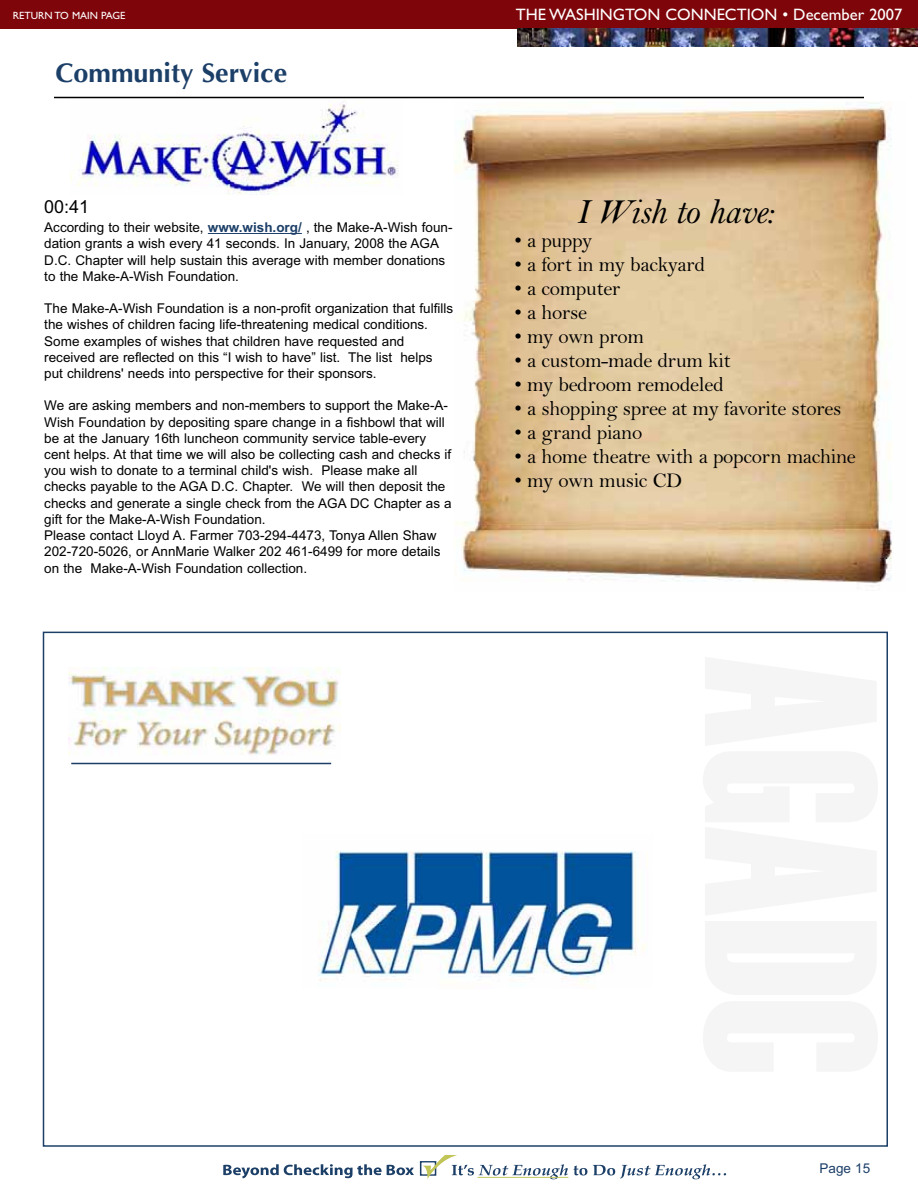
<style>
.page{position:relative;width:918px;height:1188px;background:#fff}
.page>*{position:absolute;margin:0;border:0;box-sizing:border-box;transform-origin:0 0}
.t1{font:36px "Bell MT Italic";letter-spacing:-.015em;color:#000}
.t2{font:700 27px "Optima";color:#1c3f68}
.t3{font:21px "Bell";letter-spacing:-.015em;color:#000}
.t4{font:18px "Arial";color:#000}
.t5{font:16.5px "Gill Sans";color:#fff}
.t6{font:13.5px/16.4px "Arial";color:#000}
.t7{font:13.5px "Arial";color:#1c3f68}
.t8{font:10.5px "Gill Sans";color:#fff}
.s1{font-weight:700;color:#1c3f68}
</style>
<div class="page">
<svg style="left:223px;top:1164px;width:191px;height:14px"></svg>
<svg style="left:593px;top:1164px;width:133px;height:15px"></svg>
<div style="left:420px;top:1161px;width:16px;height:15px;border:1px solid #1c3f68"></div>
<svg style="left:422px;top:1155px;width:165px;height:24px"></svg>
<hr style="left:477px;top:1177px;width:91px;height:1px;background:#c1c456">
<div style="left:0;top:0;width:918px;height:28px;background:#7e0509"></div>
<img style="left:517px;top:28px;width:401px;height:19px">
<hr style="left:54px;top:97px;width:810px;height:1px;background:#000">
<svg style="left:42px;top:631px;width:846px;height:516px"></svg>
<img style="left:302px;top:835px;width:350px;height:153px">
<img style="left:454px;top:102px;width:438px;height:485px">
<hr style="left:208px;top:233px;width:31px;height:1px;background:#1c3f68">
<hr style="left:239px;top:233px;width:63px;height:1px;background:#1c3f68">
<img style="left:71px;top:100px;width:327px;height:94px">
<p class="t8" style="left:13px;top:12px;width:114px">RETURN TO MAIN PAGE</p>
<h2 class="t2" style="left:56px;top:62px;width:233px">Community Service</h2>
<h3 class="t4" style="left:44px;top:200px;width:47px">00:41</h3>
<p class="t6" style="left:44px;top:221px;width:410px">According to their website, <span class="s1">www.wish.org/</span> , the Make-A-Wish foun&shy;dation grants a wish every 41 seconds. In January, 2008 the AGA D.C. Chapter will help sustain this average with member donations to the Make-A-Wish Foundation.</p>
<p class="t6" style="left:44px;top:302px;width:410px">The Make-A-Wish Foundation is a non-profit organization that fulfills the wishes of children facing life-threatening medical conditions.<br>Some examples of wishes that children have requested and received are reflected on this “I wish to have” list. The list helps put childrens' needs into perspective for their sponsors.</p>
<p class="t6" style="left:44px;top:399px;width:409px">We are asking members and non-members to support the Make-A-Wish Foundation by depositing spare change in a fishbowl that will be at the January 16th luncheon community service table-every cent helps. At that time we will also be collecting cash and checks if you wish to donate to a terminal child's wish. Please make all checks payable to the AGA D.C. Chapter. We will then deposit the checks and generate a single check from the AGA DC Chapter as a gift for the Make-A-Wish Foundation.<br>Please contact Lloyd A. Farmer 703-294-4473, Tonya Allen Shaw 202-720-5026, or AnnMarie Walker 202 461-6499 for more details on the Make-A-Wish Foundation collection.</p>
<p class="t5" style="left:516px;top:9px;width:388px">THE WASHINGTON CONNECTION • December 2007</p>
<h1 class="t1" style="left:577px;top:190px;width:198px">I Wish to have:</h1>
<h3 class="t3" style="left:514px;top:233px;width:79px">• a puppy</h3>
<h3 class="t3" style="left:514px;top:257px;width:192px">• a fort in my backyard</h3>
<h3 class="t3" style="left:514px;top:281px;width:107px">• a computer</h3>
<h3 class="t3" style="left:514px;top:305px;width:74px">• a horse</h3>
<h3 class="t3" style="left:514px;top:329px;width:131px">• my own prom</h3>
<h3 class="t3" style="left:514px;top:353px;width:218px">• a custom-made drum kit</h3>
<h3 class="t3" style="left:514px;top:377px;width:211px">• my bedroom remodeled</h3>
<h3 class="t3" style="left:514px;top:401px;width:329px">• a shopping spree at my favorite stores</h3>
<h3 class="t3" style="left:514px;top:425px;width:129px">• a grand piano</h3>
<h3 class="t3" style="left:514px;top:449px;width:343px">• a home theatre with a popcorn machine</h3>
<h3 class="t3" style="left:514px;top:473px;width:169px">• my own music CD</h3>
<p class="t7" style="left:820px;top:1163px;width:52px">Page 15</p>
</div>
